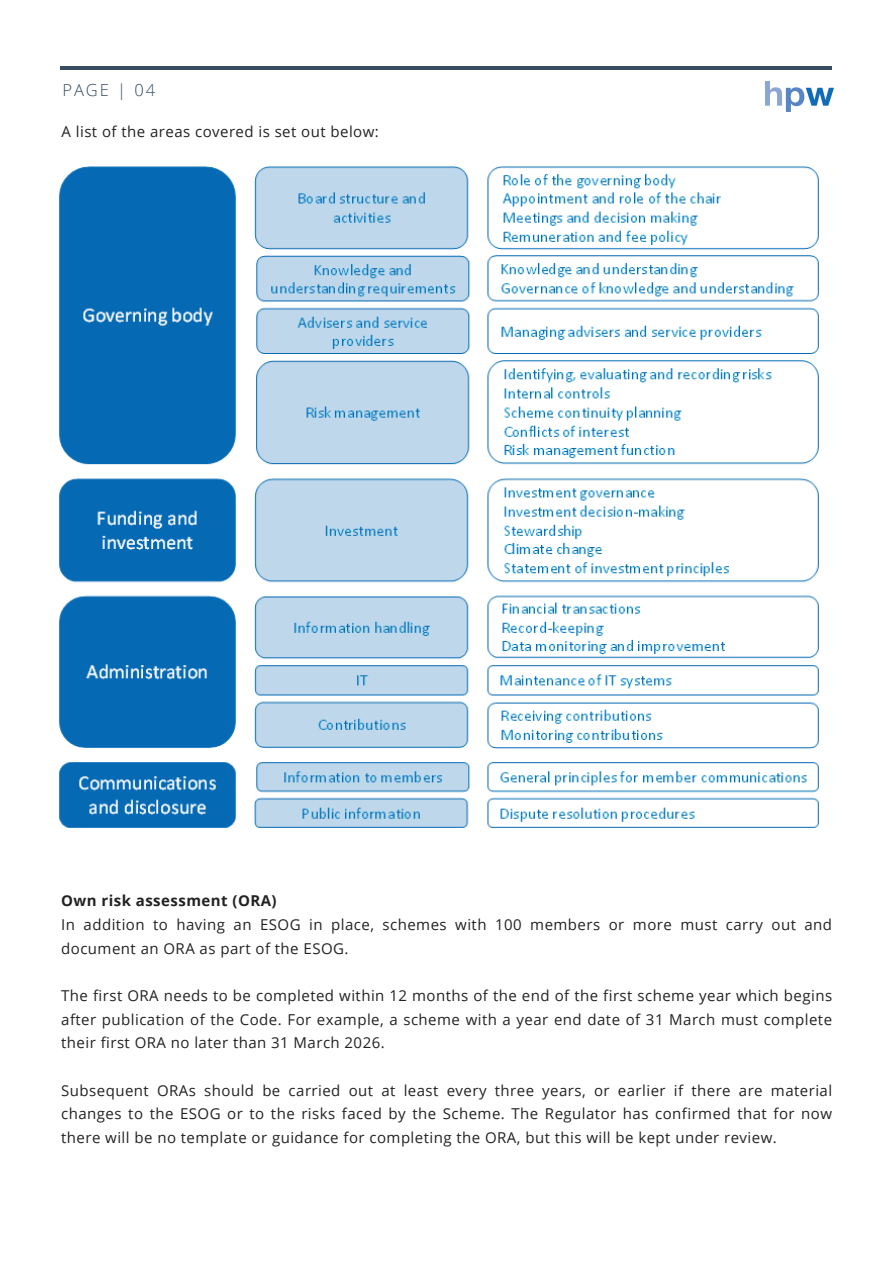
<style>
.page{position:relative;width:894px;height:1264px;background:#fff}
.page>*{position:absolute;margin:0;border:0;box-sizing:border-box;transform-origin:0 0}
.t1{font:300 16.5px "Open Sans";letter-spacing:.12em;color:#364d62}
.t2{font:15px/23.7px "Open Sans";letter-spacing:.03em;color:#222;text-align:justify}
.t3{font:700 15px "Open Sans";letter-spacing:.03em;color:#222}
</style>
<div class="page">
<hr style="left:61px;top:66px;width:770px;height:4px;background:#364d62">
<img style="left:765px;top:81px;width:67px;height:30px">
<img style="left:59px;top:166px;width:760px;height:662px">
<p class="t1" style="left:62px;top:79px;width:94px">PAGE | 04</p>
<p class="t2" style="left:62px;top:119px;width:319px">A list of the areas covered is set out below:</p>
<p class="t3" style="left:61px;top:890px;width:217px">Own risk assessment (ORA)</p>
<p class="t2" style="left:61px;top:912px;width:772px">In addition to having an ESOG in place, schemes with 100 members or more must carry out and document an ORA as part of the ESOG.</p>
<p class="t2" style="left:61px;top:983px;width:772px">The first ORA needs to be completed within 12 months of the end of the first scheme year which begins after publication of the Code. For example, a scheme with a year end date of 31 March must complete their first ORA no later than 31 March 2026.</p>
<p class="t2" style="left:61px;top:1077px;width:772px">Subsequent ORAs should be carried out at least every three years, or earlier if there are material changes to the ESOG or to the risks faced by the Scheme. The Regulator has confirmed that for now there will be no template or guidance for completing the ORA, but this will be kept under review.</p>
</div>
